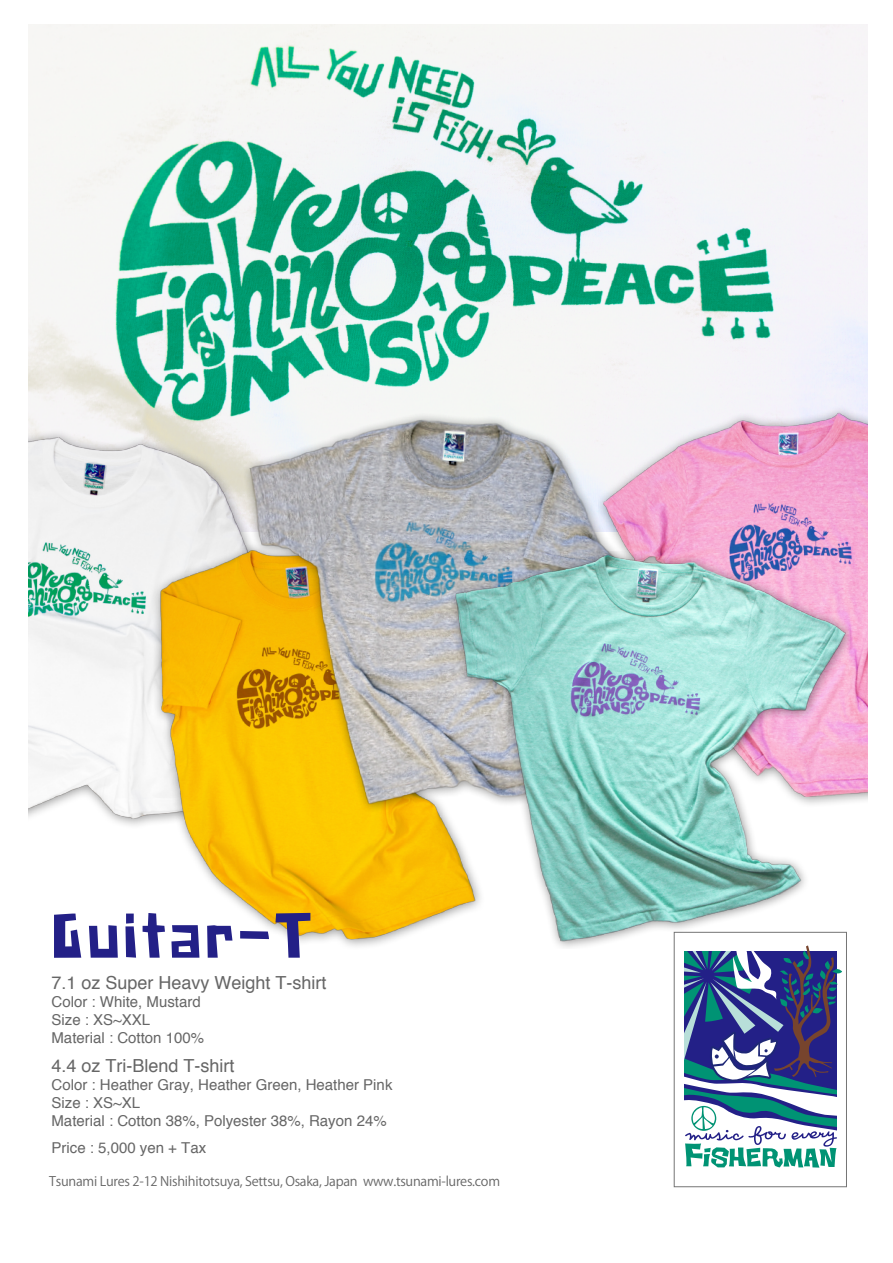
<style>
.page{position:relative;width:893px;height:1263px;background:#fff}
.page>*{position:absolute;margin:0;border:0;box-sizing:border-box;transform-origin:0 0}
.t1{font:58.95px "Paper Johnny Eins";letter-spacing:.03em;color:#232087}
.t2{font:18px "Helvetica";color:#666}
.t3{font:15px/18px "Helvetica";color:#666}
.t4{font:13.05px "Koz Go Pro";letter-spacing:-.02em;color:#666}
</style>
<div class="page">
<img style="left:29px;top:24px;width:838px;height:396px">
<div style="left:674px;top:932px;width:173px;height:255px;background:#fff;border:1px solid #757575"></div>
<svg style="left:684px;top:948px;width:158px;height:220px"></svg>
<img style="left:29px;top:420px;width:209px;height:406px">
<img style="left:149px;top:537px;width:303px;height:410px">
<img style="left:238px;top:397px;width:426px;height:442px">
<img style="left:598px;top:406px;width:269px;height:395px">
<img style="left:452px;top:551px;width:398px;height:397px">
<h1 class="t1" style="left:51px;top:900px;width:263px">Guitar-T</h1>
<p class="t2" style="left:51px;top:968px;width:277px">7.1 oz Super Heavy Weight T-shirt</p>
<p class="t3" style="left:51px;top:993px;width:154px">Color : White, Mustard<br>Size : XS~XXL<br>Material : Cotton 100%</p>
<p class="t2" style="left:51px;top:1052px;width:185px">4.4 oz Tri-Blend T-shirt</p>
<p class="t3" style="left:51px;top:1076px;width:342px">Color : Heather Gray, Heather Green, Heather Pink<br>Size : XS~XL<br>Material : Cotton 38%, Polyester 38%, Rayon 24%</p>
<p class="t3" style="left:51px;top:1139px;width:156px">Price : 5,000 yen + Tax</p>
<p class="t4" style="left:49px;top:1172px;width:452px">Tsunami Lures 2-12 Nishihitotsuya, Settsu, Osaka, Japan www.tsunami-lures.com</p>
</div>
